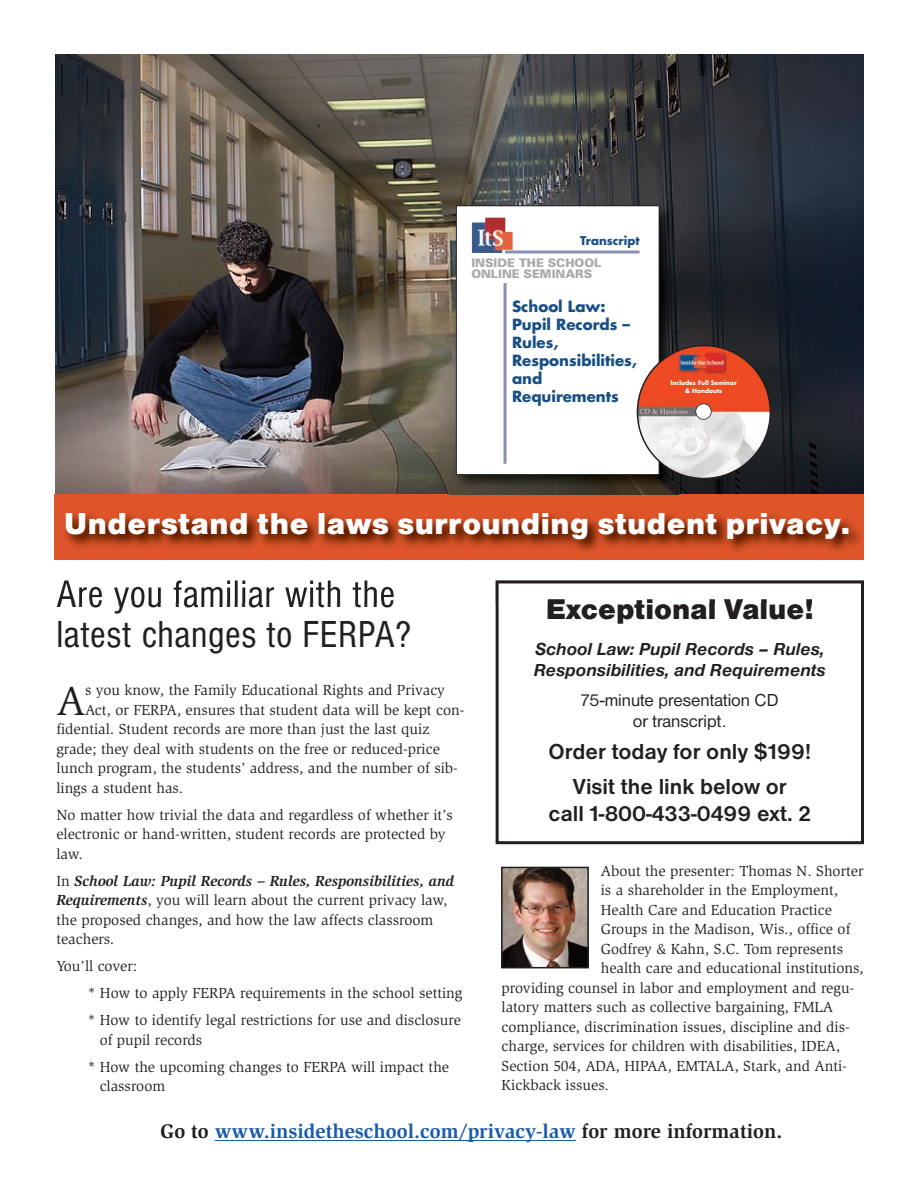
<style>
.page{position:relative;width:918px;height:1188px;background:#fff}
.page>*{position:absolute;margin:0;border:0;box-sizing:border-box;transform-origin:0 0}
.t1{font:42px "Slimbach";color:#231f20}
.t2{font:condensed 39px/40.5px "Nimbus San D";letter-spacing:.015em;color:#231f20}
.t3{font:31.5px "Nimbus San D Blac";letter-spacing:.015em;color:#fff}
.t4{font:30px "Nimbus San D Blac";color:#231f20}
.t5{font:700 22.5px/34.5px "Nimbus San D";color:#231f20;text-align:center}
.t6{font:700 20.25px "Slimbach";color:#175baa}
.t7{font:italic 700 18px/21.6px "Nimbus San D";color:#231f20}
.t8{font:18px/21.6px "Nimbus San D";color:#231f20;text-align:center}
.t9{font:15px/19.5px "Slimbach";color:#231f20}
.t10{font:700 15px/18px "Futura";color:#174f84}
.t11{font:900 11.7px/11.1px "Univers";color:#a8a9ad}
.t12{font:700 11.7px "Futura";color:#174f84}
.t13{font:700 6px/7.5px "Futura";color:#fff;text-align:center}
.s1{font-weight:700;font-style:italic}
.s2{color:#231f20}
</style>
<div class="page">
<img style="left:56px;top:54px;width:808px;height:441px">
<hr style="left:215px;top:1140px;width:361px;height:1px;background:#175baa">
<div style="left:496px;top:580px;width:368px;height:264px;border:3px solid #231f20"></div>
<img style="left:504px;top:870px;width:82px;height:95px">
<div style="left:501px;top:867px;width:88px;height:101px;border:2px solid #231f20"></div>
<div style="left:54px;top:495px;width:810px;height:64px;background:#df5529"></div>
<img style="left:54px;top:559px;width:810px;height:44px">
<img style="left:57px;top:580px;width:242px;height:23px">
<img style="left:496px;top:580px;width:368px;height:23px">
<img style="left:497px;top:582px;width:365px;height:21px">
<img style="left:548px;top:599px;width:264px;height:4px">
<img style="left:65px;top:513px;width:796px;height:39px">
<img style="left:449px;top:199px;width:230px;height:295px">
<div style="left:456px;top:206px;width:203px;height:269px;background:#fff"></div>
<div style="left:456px;top:205px;width:204px;height:270px;border:1px solid #231f20"></div>
<svg style="left:637px;top:345px;width:134px;height:134px"></svg>
<div style="left:696px;top:404px;width:15px;height:15px;background:#fff;border-radius:50%"></div>
<div style="left:695px;top:403px;width:17px;height:17px;border:2px solid #231f20;border-radius:50%"></div>
<hr style="left:504px;top:283px;width:3px;height:181px;background:#8890b2">
<hr style="left:505px;top:250px;width:135px;height:3px;background:#8890b2">
<img style="left:472px;top:218px;width:41px;height:35px">
<p class="t12" style="left:580px;top:236px;width:61px">Transcript</p>
<p class="t11" style="left:471px;top:258px;width:132px">INSIDE THE SCHOOL<br>ONLINE SEMINARS</p>
<p class="t10" style="left:512px;top:299px;width:127px">School Law:<br>Pupil Records –<br>Rules,<br>Responsibilities, and<br>Requirements</p>
<p class="t13" style="left:671px;top:380px;width:68px">Includes Full Seminar &amp; Handouts</p>
<h3 class="t3" style="left:64px;top:505px;width:787px">Understand the laws surrounding student privacy.</h3>
<h2 class="t2" style="left:56px;top:573px;width:356px">Are you familiar with the latest changes to FERPA?</h2>
<h1 class="t1" style="left:56px;top:684px;width:30px">A</h1>
<p class="t9" style="left:85px;top:681px;width:361px">s you know, the Family Educational Rights and Privacy</p>
<h3 class="t4" style="left:546px;top:591px;width:270px">Exceptional Value!</h3>
<p class="t7" style="left:534px;top:638px;width:293px">School Law: Pupil Records – Rules,<br>Responsibilities, and Requirements</p>
<p class="t8" style="left:581px;top:689px;width:199px">75-minute presentation CD or transcript.</p>
<h3 class="t5" style="left:549px;top:734px;width:264px">Order today for only $199!<br>Visit the link below or</h3>
<h3 class="t5" style="left:549px;top:796px;width:264px">call 1-800-433-0499 ext. 2</h3>
<p class="t9" style="left:85px;top:701px;width:381px">Act, or FERPA, ensures that student data will be kept con-</p>
<p class="t9" style="left:56px;top:720px;width:375px">fidential. Student records are more than just the last quiz</p>
<p class="t9" style="left:56px;top:740px;width:385px">grade; they deal with students on the free or reduced-price</p>
<p class="t9" style="left:56px;top:759px;width:403px">lunch program, the students’ address, and the number of sib-</p>
<p class="t9" style="left:56px;top:779px;width:128px">lings a student has.</p>
<p class="t9" style="left:56px;top:806px;width:398px">No matter how trivial the data and regardless of whether it’s electronic or hand-written, student records are protected by law.</p>
<p class="t9" style="left:56px;top:872px;width:399px">In <span class="s1">School Law: Pupil Records – Rules, Responsibilities, and Requirements</span>, you will learn about the current privacy law, the proposed changes, and how the law affects classroom teachers.</p>
<p class="t9" style="left:88px;top:954px;width:376px;line-height:27px;text-indent:-31px">You’ll cover:<br>* How to apply FERPA requirements in the school setting * How to identify legal restrictions for use and disclosure</p>
<p class="t9" style="left:88px;top:1027px;width:363px;line-height:27px;text-indent:12px">of pupil records<br>* How the upcoming changes to FERPA will impact the</p>
<p class="t9" style="left:100px;top:1078px;width:67px">classroom</p>
<h3 class="t6" style="left:160px;top:1124px;width:623px"><span class="s2">Go to</span> www.insidetheschool.com/privacy-law <span class="s2">for more information.</span></h3>
<p class="t9" style="left:601px;top:862px;width:264px">About the presenter: Thomas N. Shorter</p>
<p class="t9" style="left:601px;top:881px;width:239px">is a shareholder in the Employment,</p>
<p class="t9" style="left:601px;top:901px;width:233px">Health Care and Education Practice</p>
<p class="t9" style="left:601px;top:920px;width:251px">Groups in the Madison, Wis., office of</p>
<p class="t9" style="left:601px;top:940px;width:244px">Godfrey &amp; Kahn, S.C. Tom represents</p>
<p class="t9" style="left:601px;top:959px;width:264px">health care and educational institutions,</p>
<p class="t9" style="left:502px;top:979px;width:354px">providing counsel in labor and employment and regu-</p>
<p class="t9" style="left:502px;top:998px;width:333px">latory matters such as collective bargaining, FMLA</p>
<p class="t9" style="left:502px;top:1018px;width:350px">compliance, discrimination issues, discipline and dis-</p>
<p class="t9" style="left:502px;top:1037px;width:340px">charge, services for children with disabilities, IDEA,</p>
<p class="t9" style="left:502px;top:1057px;width:347px">Section 504, ADA, HIPAA, EMTALA, Stark, and Anti-</p>
<p class="t9" style="left:502px;top:1076px;width:109px">Kickback issues.</p>
</div>
